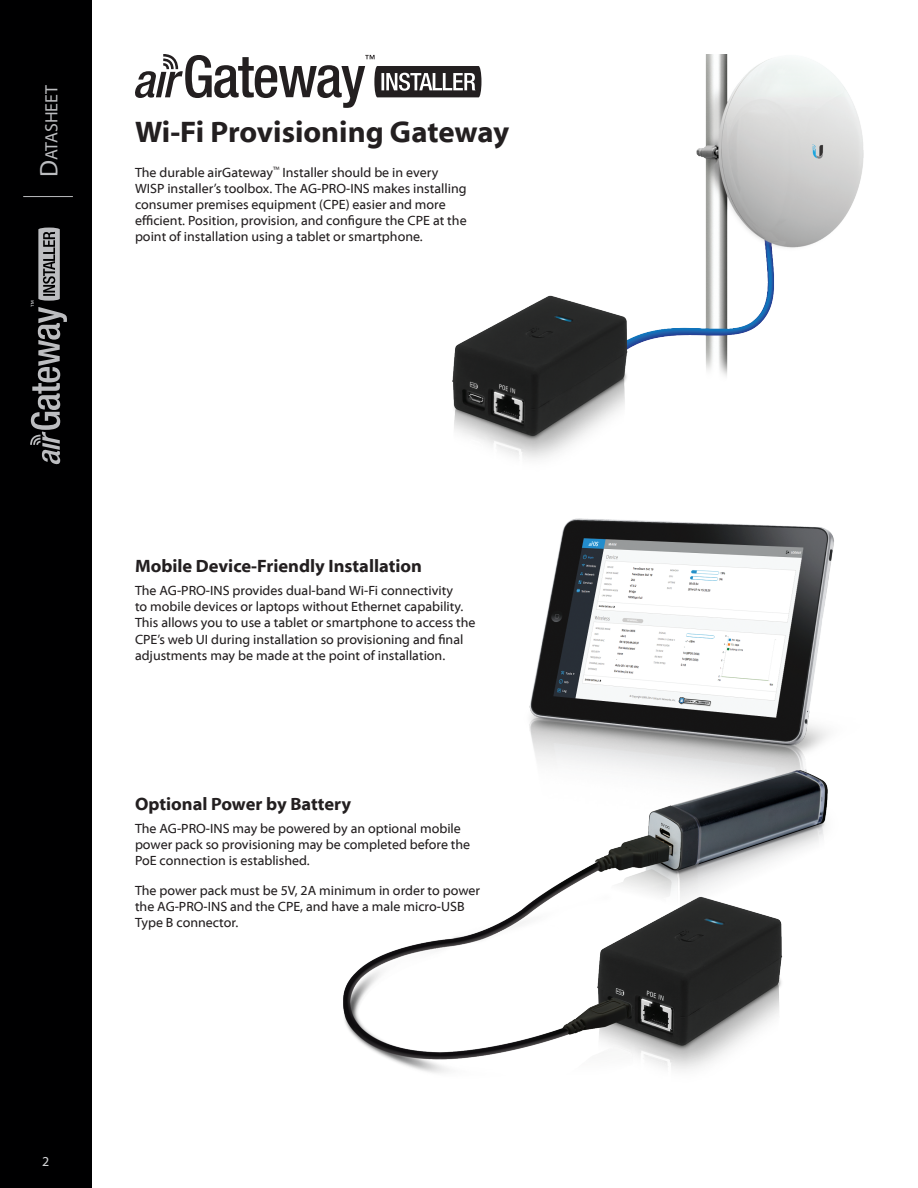
<style>
.page{position:relative;width:918px;height:1188px;background:#fff}
.page>*{position:absolute;margin:0;border:0;box-sizing:border-box;transform-origin:0 0}
.Heading_1{font:700 30px "Myriad Web Pro";letter-spacing:-.005em;color:#231f20}
.Heading_2{font:700 18px "Myriad Web Pro";color:#231f20}
.Datasheet{font:17.85px "Myriad Pro";color:#bcbdc0}
.Body{font:13.5px/16.2px "Myriad Web Pro";color:#231f20}
.PageNumber{font:13.5px "Myriad Web Pro";color:#d1d2d4}
.s1{font-size:25.5px}
</style>
<div class="page">
<div style="left:0;top:0;width:92px;height:1188px;background:#000001"></div>
<hr style="left:23px;top:196px;width:50px;height:1px;background:#bcbdc0">
<svg style="left:30px;top:228px;width:37px;height:237px"></svg>
<svg style="left:135px;top:54px;width:317px;height:54px"></svg>
<img style="left:529px;top:518px;width:305px;height:252px">
<img style="left:452px;top:54px;width:412px;height:405px">
<img style="left:343px;top:770px;width:485px;height:303px">
<p class="Datasheet" style="left:41px;top:177px;width:94px;rotate:-90deg"><span class="s1">D</span>atasheet</p>
<p class="Heading_1" style="left:135px;top:116px;width:376px">Wi-Fi Provisioning Gateway</p>
<p class="Body" style="left:135px;top:164px;width:333px">The durable airGateway<sup>™</sup> Installer should be in every WISP installer’s toolbox. The AG-PRO-INS makes installing consumer premises equipment (CPE) easier and more efficient. Position, provision, and configure the CPE at the point of installation using a tablet or smartphone.</p>
<p class="Heading_2" style="left:135px;top:556px;width:288px">Mobile Device-Friendly Installation</p>
<p class="Body" style="left:135px;top:583px;width:342px">The AG-PRO-INS provides dual-band Wi-Fi connectivity<br>to mobile devices or laptops without Ethernet capability.<br>This allows you to use a tablet or smartphone to access the CPE’s web UI during installation so provisioning and final adjustments may be made at the point of installation.</p>
<p class="Heading_2" style="left:135px;top:794px;width:218px">Optional Power by Battery</p>
<p class="Body" style="left:135px;top:820px;width:337px">The AG-PRO-INS may be powered by an optional mobile power pack so provisioning may be completed before the<br>PoE connection is established.</p>
<p class="Body" style="left:135px;top:882px;width:347px">The power pack must be 5V, 2A minimum in order to power the AG-PRO-INS and the CPE, and have a male micro‑USB<br>Type B connector.</p>
<p class="PageNumber" style="left:42px;top:1154px;width:9px">2</p>
</div>
